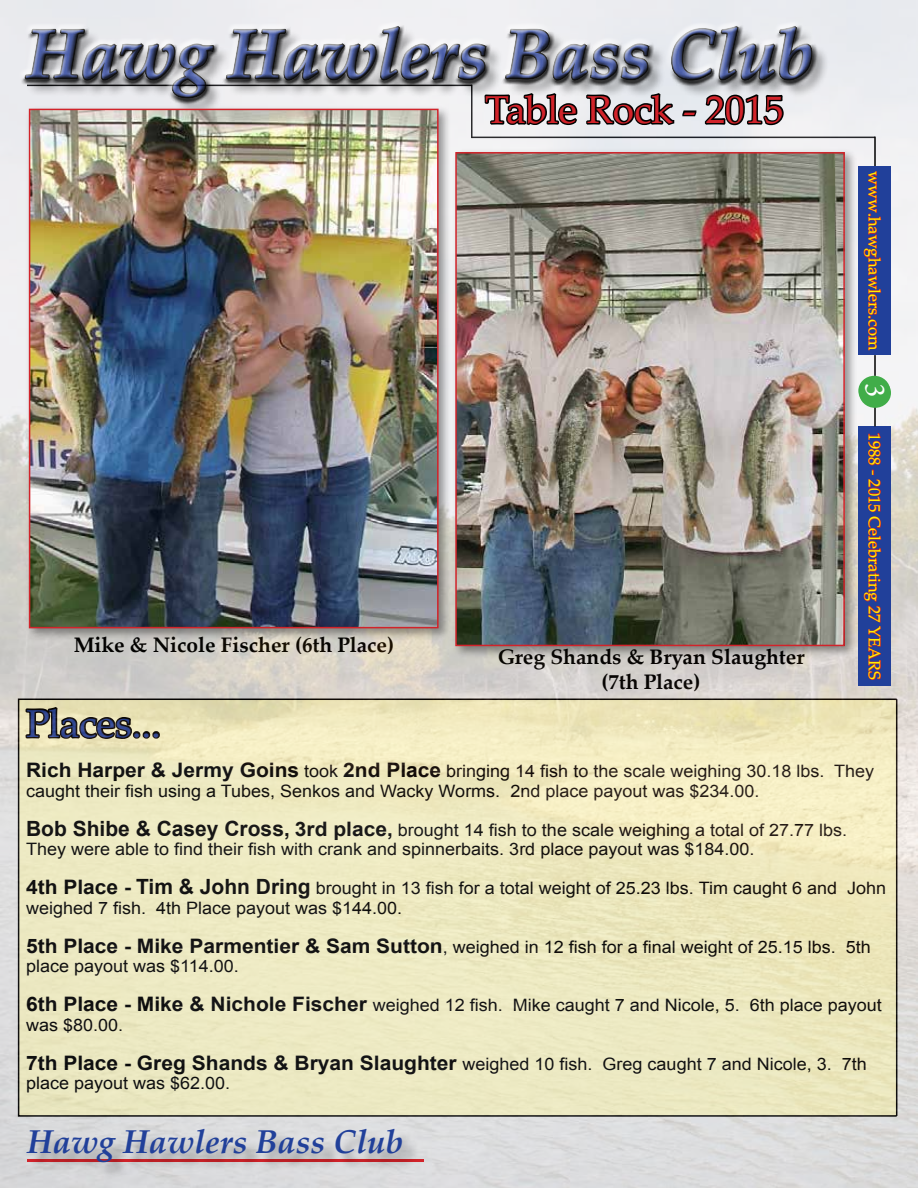
<style>
.page{position:relative;width:918px;height:1188px;background:#fff}
.page>*{position:absolute;margin:0;border:0;box-sizing:border-box;transform-origin:0 0}
.t1{font:italic 700 69px "Palatino Linotype";color:#364ca0}
.t2{font:39px "Palatino Linotype";color:#d2232a}
.t3{font:39px "Palatino Linotype";color:#21409a}
.t4{font:italic 700 33px "Palatino Linotype";color:#21409a}
.t5{font:30px "Minion Pro";color:#fff}
.t6{font:700 21px/25.2px "Palatino Linotype";color:#000;text-align:center}
.t7{font:17.1px/19.5px "Arial";color:#000;scale:1.05 1}
.t8{font:16.5px "Palatino Linotype";color:#fff200}
.s1{font-weight:700;font-size:19.95px}
.s2{font-weight:700;font-size:21px}
</style>
<div class="page">
<img style="left:0;top:0;width:918px;height:1188px">
<hr style="left:27px;top:1159px;width:397px;height:3px;background:#d2232a">
<div style="left:29px;top:1131px;width:391px;height:49px;background:#000;opacity:.32"></div>
<div style="left:0;top:0;width:916px;height:117px;background:#eaebef"></div>
<div style="left:21px;top:24px;width:797px;height:80px;background:#000;opacity:.75"></div>
<hr style="left:27px;top:85px;width:445px;height:1px;background:#000">
<hr style="left:471px;top:85px;width:2px;height:53px;background:#000">
<hr style="left:472px;top:137px;width:403px;height:1px;background:#000">
<hr style="left:874px;top:137px;width:2px;height:31px;background:#000">
<div style="left:859px;top:167px;width:32px;height:188px;background:#21409a"></div>
<svg style="left:863px;top:171px;width:19px;height:180px"></svg>
<div style="left:859px;top:426px;width:32px;height:260px;background:#21409a"></div>
<svg style="left:864px;top:433px;width:18px;height:247px"></svg>
<hr style="left:874px;top:355px;width:2px;height:21px;background:#000">
<hr style="left:874px;top:406px;width:2px;height:20px;background:#000">
<svg style="left:859px;top:378px;width:32px;height:30px"></svg>
<div style="left:25px;top:105px;width:426px;height:536px;background:#000;opacity:.4"></div>
<img style="left:32px;top:112px;width:404px;height:513px">
<div style="left:29px;top:109px;width:410px;height:519px;border:2px solid #d2232a"></div>
<div style="left:858px;top:376px;width:32px;height:30px;background:#41ad49;border-radius:50%"></div>
<svg style="left:224px;top:22px;width:590px;height:108px"></svg>
<svg style="left:23px;top:694px;width:139px;height:4px"></svg>
<svg style="left:17px;top:698px;width:881px;height:419px;background:#eae5bd"></svg>
<div style="left:452px;top:149px;width:406px;height:510px;background:#000;opacity:.4"></div>
<img style="left:458px;top:155px;width:384px;height:488px">
<div style="left:455px;top:152px;width:390px;height:494px;border:2px solid #d2232a"></div>
<h1 class="t1" style="left:27px;top:5px;width:788px">Hawg Hawlers Bass Club</h1>
<h2 class="t2" style="left:485px;top:82px;width:300px">Table Rock - 2015</h2>
<p class="t6" style="left:73px;top:631px;width:322px">Mike &amp; Nicole Fischer (6th Place)</p>
<p class="t6" style="left:497px;top:644px;width:309px">Greg Shands &amp; Bryan Slaughter (7th Place)</p>
<p class="t8" style="left:886px;top:171px;width:180px;rotate:90deg">www.hawghawlers.com</p>
<h3 class="t5" style="left:895px;top:383px;width:16px;rotate:90deg">3</h3>
<p class="t8" style="left:886px;top:433px;width:249px;rotate:90deg">1988 - 2015 Celebrating 27 YEARS</p>
<h2 class="t3" style="left:26px;top:696px;width:136px">Places...</h2>
<p class="t7" style="left:26px;top:762px;width:809px"><span class="s1">Rich Harper &amp; Jermy Goins</span> took <span class="s1">2nd Place</span> bringing 14 fish to the scale weighing 30.18 lbs. They caught their fish using a Tubes, Senkos and Wacky Worms. 2nd place payout was $234.00.</p>
<p class="t7" style="left:26px;top:820px;width:783px"><span class="s2">Bob Shibe &amp; Casey Cross,</span> <span class="s1">3rd place,</span> brought 14 fish to the scale weighing a total of 27.77 lbs.<br>They were able to find their fish with crank and spinnerbaits. 3rd place payout was $184.00.</p>
<p class="t7" style="left:26px;top:879px;width:821px"><span class="s1">4th Place -</span> <span class="s2">Tim &amp; John Dring</span> brought in 13 fish for a total weight of 25.23 lbs. Tim caught 6 and John weighed 7 fish. 4th Place payout was $144.00.</p>
<p class="t7" style="left:26px;top:937px;width:806px"><span class="s1">5th Place - Mike Parmentier &amp; Sam Sutton</span>, weighed in 12 fish for a final weight of 25.15 lbs. 5th place payout was $114.00.</p>
<p class="t7" style="left:26px;top:996px;width:817px"><span class="s1">6th Place - Mike &amp; Nichole Fischer</span> weighed 12 fish. Mike caught 7 and Nicole, 5. 6th place payout was $80.00.</p>
<p class="t7" style="left:26px;top:1054px;width:802px"><span class="s1">7th Place - Greg Shands &amp; Bryan Slaughter</span> weighed 10 fish. Greg caught 7 and Nicole, 3. 7th place payout was $62.00.</p>
<h3 class="t4" style="left:27px;top:1119px;width:378px">Hawg Hawlers Bass Club</h3>
</div>
